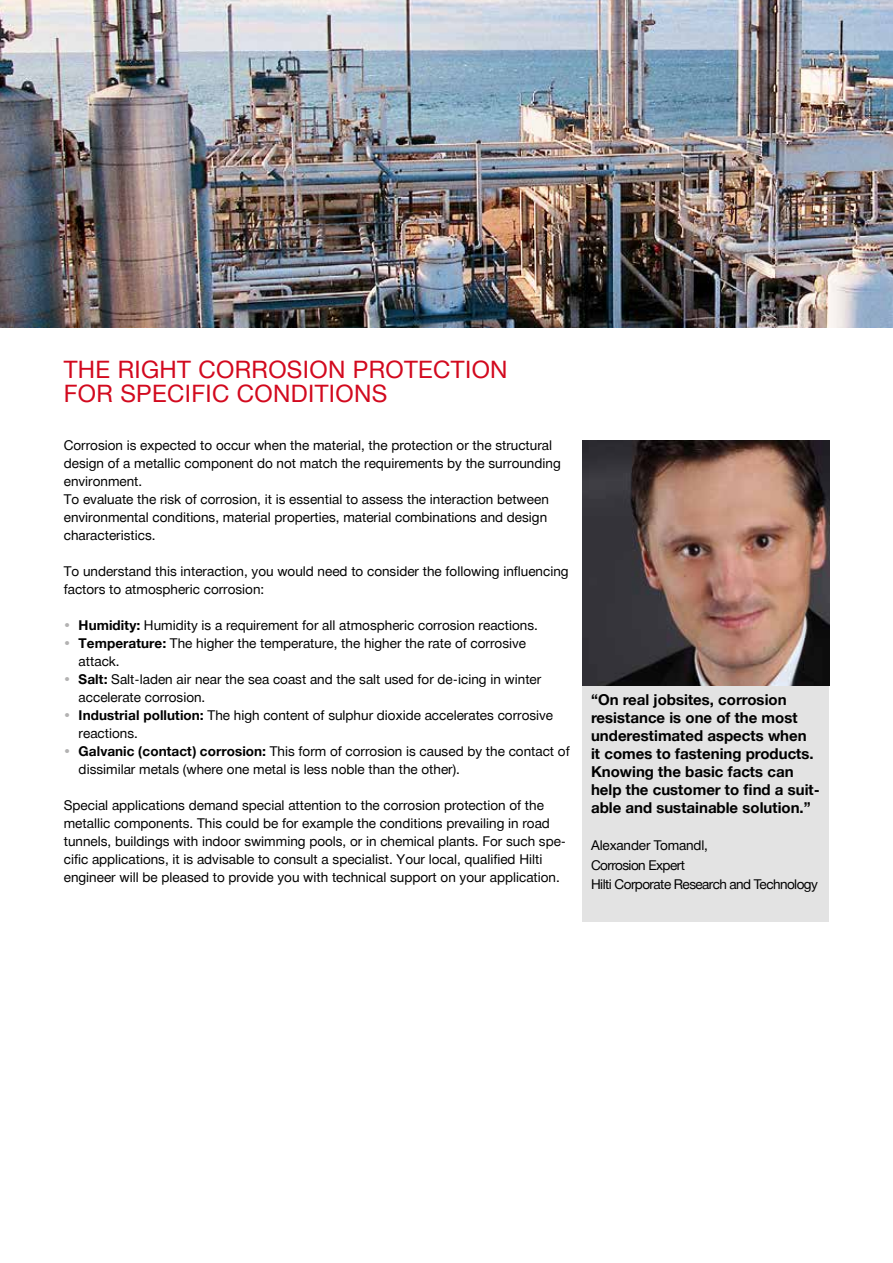
<style>
.page{position:relative;width:893px;height:1263px;background:#fff}
.page>*{position:absolute;margin:0;border:0;box-sizing:border-box;transform-origin:0 0}
.t1{font:24px/24px "Hilti";letter-spacing:.015em;color:#d2091e}
.t2{font:700 15px/18px "Hilti";color:#000}
.t3{font:13.5px/18px "Hilti";color:#000}
.t4{font:13.5px/19.5px "Hilti";letter-spacing:-.04em;color:#000}
.s1{font-weight:700;color:#b3b2b2}
.s2{font-weight:700}
</style>
<div class="page">
<img style="left:0;top:0;width:893px;height:327px">
<div style="left:583px;top:685px;width:246px;height:237px;background:#e3e3e3"></div>
<img style="left:583px;top:440px;width:246px;height:245px">
<h1 class="t1" style="left:64px;top:358px;width:445px">THE RIGHT CORROSION PROTECTION<br>FOR SPECIFIC CONDITIONS</h1>
<p class="t3" style="left:64px;top:436px;width:498px">Corrosion is expected to occur when the material, the protection or the structural design of a metallic component do not match the requirements by the surrounding environment.<br>To evaluate the risk of corrosion, it is essential to assess the interaction between environmental conditions, material properties, material combinations and design characteristics.</p>
<p class="t3" style="left:64px;top:562px;width:506px">To understand this interaction, you would need to consider the following influencing factors to atmospheric corrosion:</p>
<p class="t3" style="left:64px;top:616px;width:476px"><span class="s1">•</span> <span class="s2">Humidity:</span> Humidity is a requirement for all atmospheric corrosion reactions.</p>
<p class="t3" style="left:79px;top:634px;width:449px;text-indent:-15px"><span class="s1">•</span> <span class="s2">Temperature:</span> The higher the temperature, the higher the rate of corrosive attack.</p>
<p class="t3" style="left:79px;top:670px;width:464px;text-indent:-15px"><span class="s1">•</span> <span class="s2">Salt:</span> Salt-laden air near the sea coast and the salt used for de-icing in winter accelerate corrosion.</p>
<p class="t3" style="left:79px;top:706px;width:476px;text-indent:-15px"><span class="s1">•</span> <span class="s2">Industrial pollution:</span> The high content of sulphur dioxide accelerates corrosive reactions.</p>
<p class="t3" style="left:79px;top:742px;width:493px;text-indent:-15px"><span class="s1">•</span> <span class="s2">Galvanic (contact) corrosion:</span> This form of corrosion is caused by the contact of dissimilar metals (where one metal is less noble than the other).</p>
<p class="t3" style="left:64px;top:796px;width:504px">Special applications demand special attention to the corrosion protection of the metallic components. This could be for example the conditions prevailing in road tunnels, buildings with indoor swimming pools, or in chemical plants. For such spe&shy;cific applications, it is advisable to consult a specialist. Your local, qualified Hilti engineer will be pleased to provide you with technical support on your application.</p>
<p class="t2" style="left:591px;top:690px;width:230px">“On real jobsites, corrosion resistance is one of the most underestimated aspects when<br>it comes to fastening products.<br>Knowing the basic facts can help the customer to find a suit&shy;able and sustainable solution.”</p>
<p class="t4" style="left:591px;top:836px;width:228px">Alexander Tomandl,<br>Corrosion Expert<br>Hilti Corporate Research and Technology</p>
</div>
